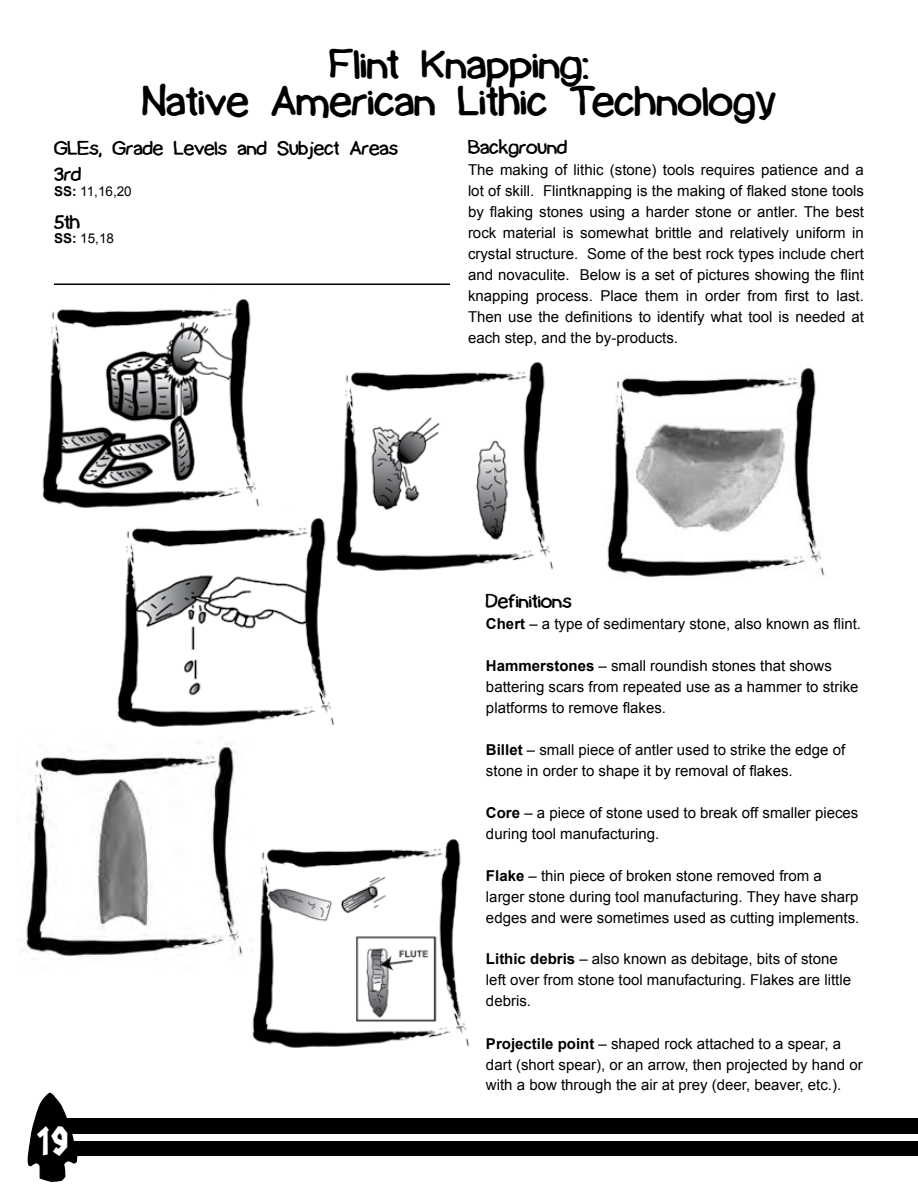
<style>
.page{position:relative;width:918px;height:1188px;background:#fff}
.page>*{position:absolute;margin:0;border:0;box-sizing:border-box;transform-origin:0 0}
.t1{font:45px/37.5px "Lamebrain BRK";color:#000;text-align:center}
.t2{font:39px "Radioactive Granny";color:#fff}
.t3{font:21px "Lamebrain BRK";color:#000}
.t4{font:15px/21px "Arial";color:#000}
.t5{font:13.5px "Arial";color:#000}
.s1{font-weight:700}
</style>
<div class="page">
<img style="left:117px;top:518px;width:217px;height:209px">
<div style="left:55px;top:1118px;width:863px;height:38px;background:#000"></div>
<div style="left:61px;top:1134px;width:857px;height:7px;background:#fff"></div>
<svg style="left:27px;top:1092px;width:51px;height:90px"></svg>
<hr style="left:54px;top:284px;width:396px;height:1px;background:#000">
<img style="left:42px;top:299px;width:228px;height:223px">
<img style="left:606px;top:366px;width:219px;height:211px">
<img style="left:327px;top:362px;width:226px;height:224px">
<img style="left:252px;top:839px;width:217px;height:209px">
<img style="left:26px;top:743px;width:228px;height:228px">
<h1 class="t1" style="left:142px;top:47px;width:635px">Flint Knapping:<br>Native American Lithic Technology</h1>
<h3 class="t3" style="left:468px;top:137px;width:101px">Background</h3>
<p class="t4" style="left:468px;top:159px;width:398px;text-align:justify">The making of lithic (stone) tools requires patience and a lot of skill. Flintknapping is the making of flaked stone tools by flaking stones using a harder stone or antler. The best rock material is somewhat brittle and relatively uniform in crystal structure. Some of the best rock types include chert and novaculite. Below is a set of pictures showing the flint knapping process. Place them in order from first to last.<br>Then use the definitions to identify what tool is needed at each step, and the by-products.</p>
<h3 class="t3" style="left:54px;top:139px;width:346px">GLEs, Grade Levels and Subject Areas</h3>
<p class="t5" style="left:54px;top:183px;width:79px"><span class="s1">SS:</span> 11,16,20</p>
<p class="t5" style="left:54px;top:229px;width:62px"><span class="s1">SS:</span> 15,18</p>
<h3 class="t3" style="left:54px;top:165px;width:29px">3rd</h3>
<h3 class="t3" style="left:54px;top:212px;width:28px">5th</h3>
<h2 class="t2" style="left:36px;top:1118px;width:34px">19</h2>
<h3 class="t3" style="left:486px;top:591px;width:87px">Definitions</h3>
<p class="t4" style="left:486px;top:613px;width:377px"><span class="s1">Chert</span> – a type of sedimentary stone, also known as flint.</p>
<p class="t4" style="left:486px;top:655px;width:374px"><span class="s1">Hammerstones</span> – small roundish stones that shows battering scars from repeated use as a hammer to strike platforms to remove flakes.</p>
<p class="t4" style="left:486px;top:739px;width:361px"><span class="s1">Billet</span> – small piece of antler used to strike the edge of stone in order to shape it by removal of flakes.</p>
<p class="t4" style="left:486px;top:802px;width:374px"><span class="s1">Core</span> – a piece of stone used to break off smaller pieces during tool manufacturing.</p>
<p class="t4" style="left:486px;top:865px;width:375px"><span class="s1">Flake</span> – thin piece of broken stone removed from a larger stone during tool manufacturing. They have sharp edges and were sometimes used as cutting implements.</p>
<p class="t4" style="left:486px;top:949px;width:367px"><span class="s1">Lithic debris</span> – also known as debitage, bits of stone left over from stone tool manufacturing. Flakes are little debris.</p>
<p class="t4" style="left:486px;top:1033px;width:378px"><span class="s1">Projectile point</span> – shaped rock attached to a spear, a dart (short spear), or an arrow, then projected by hand or with a bow through the air at prey (deer, beaver, etc.).</p>
</div>
